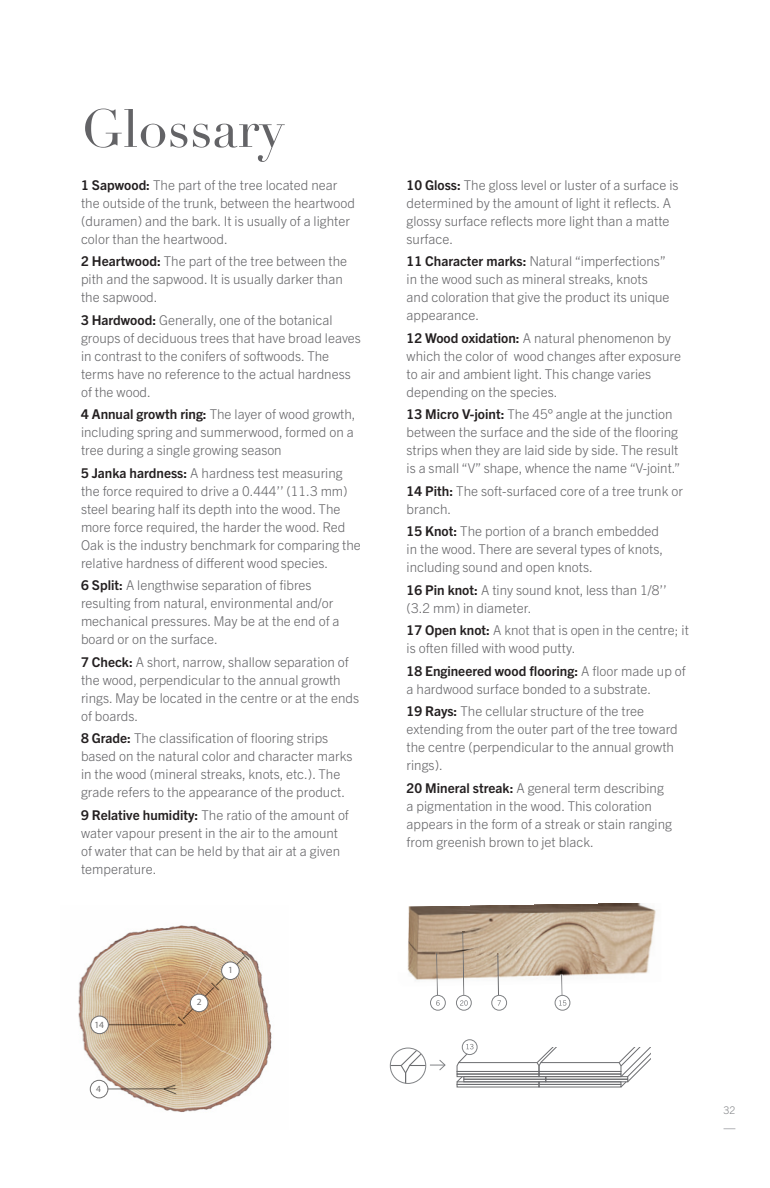
<style>
.page{position:relative;width:770px;height:1188px;background:#fff}
.page>*{position:absolute;margin:0;border:0;box-sizing:border-box;transform-origin:0 0}
.Titre{font:52.5px "Didot";color:#636366}
.t1{font:300 13.5px/18px "Trade Gothic Next LT Pro";color:#636366}
.t2{font:300 10.5px "Trade Gothic Next LT Pro";color:#808285}
.t3{font:9.45px "Myriad Pro";color:#706f6f}
.s1{font-weight:700;color:#231f20}
</style>
<div class="page">
<svg style="left:723px;top:1128px;width:12px;height:1px"></svg>
<img style="left:407px;top:903px;width:249px;height:78px">
<img style="left:78px;top:925px;width:194px;height:187px">
<hr style="left:100px;top:1025px;width:74px;height:1px;background:#706f6f">
<div style="left:91px;top:1016px;width:17px;height:18px;background:#fff;border-radius:50%"></div>
<div style="left:90px;top:1016px;width:19px;height:18px;border:1px solid #706f6f;border-radius:50%"></div>
<hr style="left:100px;top:1089px;width:75px;height:1px;background:#706f6f">
<div style="left:90px;top:1080px;width:18px;height:18px;background:#fff;border-radius:50%"></div>
<div style="left:90px;top:1080px;width:18px;height:18px;border:1px solid #706f6f;border-radius:50%"></div>
<svg style="left:174px;top:952px;width:75px;height:73px;background:#cbab88"></svg>
<svg style="left:164px;top:1085px;width:13px;height:9px"></svg>
<div style="left:390px;top:1048px;width:36px;height:36px;border:1px solid #808285;border-radius:50%"></div>
<svg style="left:390px;top:1048px;width:56px;height:35px"></svg>
<div style="left:462px;top:1039px;width:15px;height:16px;border:1px solid #808285;border-radius:50%"></div>
<svg style="left:456px;top:1044px;width:194px;height:44px"></svg>
<div style="left:430px;top:995px;width:15px;height:15px;border:1px solid #808285;border-radius:50%"></div>
<svg style="left:456px;top:995px;width:15px;height:15px"></svg>
<div style="left:456px;top:995px;width:15px;height:15px;border:1px solid #808285;border-radius:50%"></div>
<div style="left:491px;top:995px;width:16px;height:15px;border:1px solid #808285;border-radius:50%"></div>
<svg style="left:555px;top:995px;width:15px;height:15px"></svg>
<div style="left:554px;top:995px;width:16px;height:15px;border:1px solid #808285;border-radius:50%"></div>
<svg style="left:436px;top:952px;width:4px;height:54px"></svg>
<svg style="left:460px;top:931px;width:7px;height:75px"></svg>
<svg style="left:497px;top:954px;width:4px;height:52px"></svg>
<svg style="left:559px;top:972px;width:7px;height:34px"></svg>
<p class="Titre" style="left:81px;top:97px;width:205px">Glossary</p>
<p class="t1" style="left:81px;top:175px;width:275px"><span class="s1">1 Sapwood:</span> The part of the tree located near the outside of the trunk, between the heartwood (duramen) and the bark. It is usually of a lighter color than the heartwood.</p>
<p class="t1" style="left:81px;top:252px;width:268px"><span class="s1">2 Heartwood:</span> The part of the tree between the pith and the sapwood. It is usually darker than the sapwood.</p>
<p class="t1" style="left:81px;top:310px;width:281px"><span class="s1">3 Hardwood:</span> Generally, one of the botanical groups of deciduous trees that have broad leaves in contrast to the conifers of softwoods. The terms have no reference to the actual hardness of the wood.</p>
<p class="t1" style="left:81px;top:405px;width:276px"><span class="s1">4 Annual growth ring:</span> The layer of wood growth, including spring and summerwood, formed on a tree during a single growing season</p>
<p class="t1" style="left:81px;top:463px;width:281px"><span class="s1">5 Janka hardness:</span> A hardness test measuring the force required to drive a 0.444’’ (11.3 mm) steel bearing half its depth into the wood. The more force required, the harder the wood. Red Oak is the industry benchmark for comparing the relative hardness of different wood species.</p>
<p class="t1" style="left:81px;top:576px;width:260px"><span class="s1">6 Split:</span> A lengthwise separation of fibres resulting from natural, environmental and/or mechanical pressures. May be at the end of a board or on the surface.</p>
<p class="t1" style="left:81px;top:652px;width:279px"><span class="s1">7 Check:</span> A short, narrow, shallow separation of the wood, perpendicular to the annual growth rings. May be located in the centre or at the ends of boards.</p>
<p class="t1" style="left:81px;top:729px;width:273px"><span class="s1">8 Grade:</span> The classification of flooring strips based on the natural color and character marks in the wood (mineral streaks, knots, etc.). The grade refers to the appearance of the product.</p>
<p class="t1" style="left:81px;top:805px;width:269px"><span class="s1">9 Relative humidity:</span> The ratio of the amount of water vapour present in the air to the amount of water that can be held by that air at a given temperature.</p>
<p class="t3" style="left:94px;top:1019px;width:11px">14</p>
<p class="t3" style="left:96px;top:1083px;width:6px">4</p>
<p class="t3" style="left:197px;top:996px;width:6px">2</p>
<p class="t3" style="left:228px;top:964px;width:6px">1</p>
<p class="t1" style="left:406px;top:175px;width:273px"><span class="s1">10 Gloss:</span> The gloss level or luster of a surface is determined by the amount of light it reflects. A glossy surface reflects more light than a matte surface.</p>
<p class="t1" style="left:406px;top:252px;width:264px"><span class="s1">11 Character marks:</span> Natural “imperfections” in the wood such as mineral streaks, knots and coloration that give the product its unique appearance.</p>
<p class="t1" style="left:406px;top:328px;width:276px"><span class="s1">12 Wood oxidation:</span> A natural phenomenon by which the color of wood changes after exposure to air and ambient light. This change varies depending on the species.</p>
<p class="t1" style="left:406px;top:405px;width:275px"><span class="s1">13 Micro V-joint:</span> The 45° angle at the junction between the surface and the side of the flooring strips when they are laid side by side. The result is a small “V” shape, whence the name “V-joint.”</p>
<p class="t1" style="left:406px;top:481px;width:278px"><span class="s1">14 Pith:</span> The soft-surfaced core of a tree trunk or branch.</p>
<p class="t1" style="left:406px;top:522px;width:258px"><span class="s1">15 Knot:</span> The portion of a branch embedded in the wood. There are several types of knots, including sound and open knots.</p>
<p class="t1" style="left:406px;top:580px;width:262px"><span class="s1">16 Pin knot:</span> A tiny sound knot, less than 1/8’’ (3.2 mm) in diameter.</p>
<p class="t1" style="left:406px;top:621px;width:284px"><span class="s1">17 Open knot:</span> A knot that is open in the centre; it is often filled with wood putty.</p>
<p class="t1" style="left:406px;top:661px;width:280px"><span class="s1">18 Engineered wood flooring:</span> A floor made up of a hardwood surface bonded to a substrate.</p>
<p class="t1" style="left:406px;top:702px;width:273px"><span class="s1">19 Rays:</span> The cellular structure of the tree extending from the outer part of the tree toward the centre (perpendicular to the annual growth rings).</p>
<p class="t1" style="left:406px;top:778px;width:267px"><span class="s1">20 Mineral streak:</span> A general term describing a pigmentation in the wood. This coloration appears in the form of a streak or stain ranging from greenish brown to jet black.</p>
<p class="t2" style="left:723px;top:1103px;width:13px">32</p>
</div>
